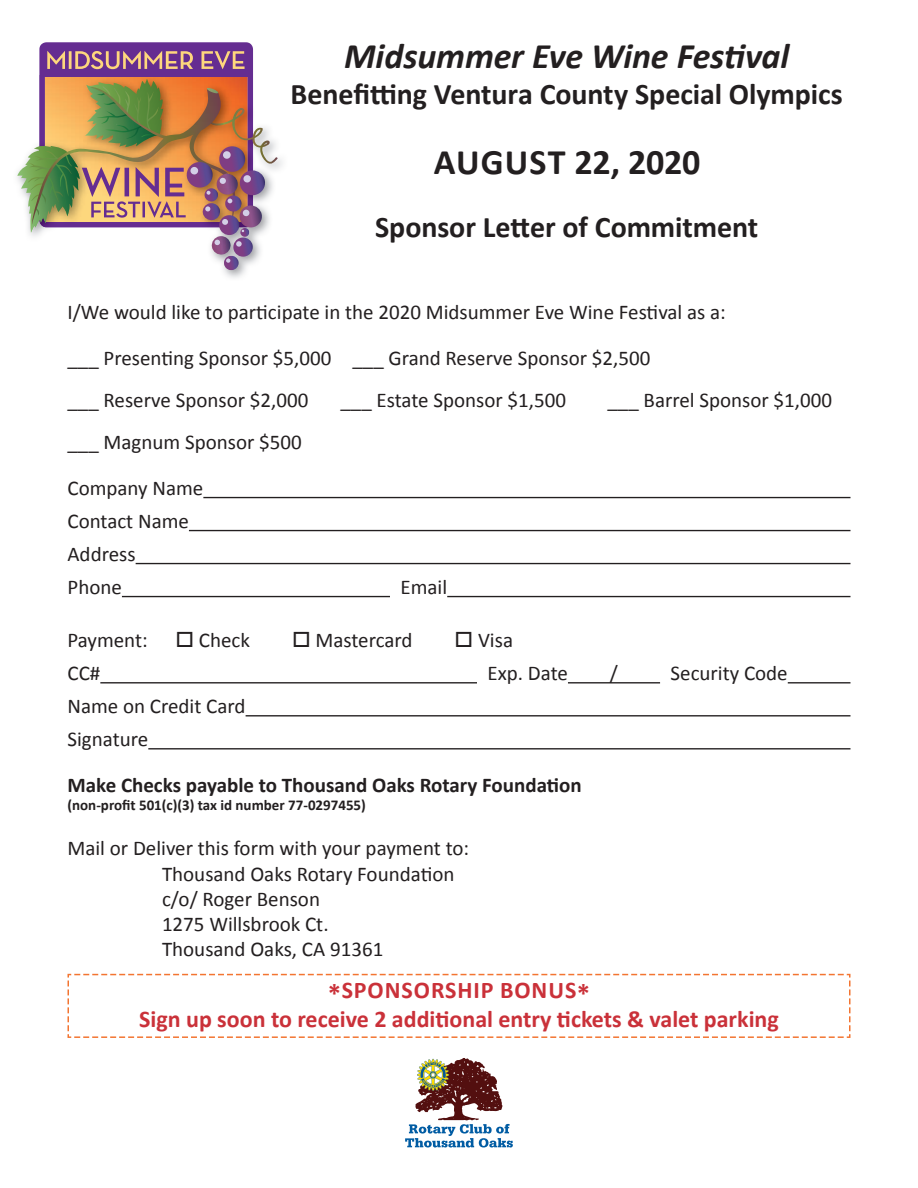
<style>
.page{position:relative;width:918px;height:1188px;background:#fff}
.page>*{position:absolute;margin:0;border:0;box-sizing:border-box;transform-origin:0 0}
.t1{font:italic 700 36px "Calibri";letter-spacing:-.005em;color:#231f20}
.t2{font:700 36px "Calibri";letter-spacing:.01em;color:#231f20}
.t3{font:700 30px "Calibri";letter-spacing:-.005em;color:#231f20}
.t4{font:700 24px "Calibri";color:#ca3139}
.t5{font:700 24px "Calibri";letter-spacing:.04em;color:#ca3139}
.t6{font:21px "Calibri";color:#231f20}
.t7{font:700 21px "Calibri";color:#231f20}
.t8{font:700 15px "Calibri";color:#231f20}
.s1{font-size:27px}
</style>
<div class="page">
<img style="left:29px;top:158px;width:254px;height:120px">
<img style="left:17px;top:153px;width:14px;height:80px">
<img style="left:253px;top:108px;width:25px;height:57px">
<img style="left:253px;top:205px;width:10px;height:23px">
<img style="left:233px;top:238px;width:21px;height:19px">
<img style="left:211px;top:247px;width:20px;height:8px">
<img style="left:224px;top:256px;width:15px;height:14px">
<svg style="left:226px;top:258px;width:5px;height:5px"></svg>
<img style="left:253px;top:170px;width:13px;height:26px">
<img style="left:28px;top:177px;width:3px;height:6px">
<img style="left:29px;top:163px;width:2px;height:8px">
<img style="left:31px;top:42px;width:222px;height:205px">
<hr style="left:203px;top:497px;width:647px;height:1px;background:#231f20">
<hr style="left:189px;top:530px;width:661px;height:1px;background:#231f20">
<hr style="left:136px;top:563px;width:714px;height:1px;background:#231f20">
<hr style="left:122px;top:596px;width:268px;height:1px;background:#231f20">
<hr style="left:447px;top:596px;width:404px;height:1px;background:#231f20">
<hr style="left:100px;top:682px;width:377px;height:1px;background:#231f20">
<hr style="left:568px;top:682px;width:92px;height:1px;background:#231f20">
<hr style="left:788px;top:682px;width:62px;height:1px;background:#231f20">
<hr style="left:246px;top:715px;width:604px;height:1px;background:#231f20">
<hr style="left:148px;top:748px;width:703px;height:1px;background:#231f20">
<svg style="left:67px;top:973px;width:784px;height:65px"></svg>
<svg style="left:405px;top:1058px;width:108px;height:90px"></svg>
<p class="t1" style="left:344px;top:33px;width:447px">Midsummer Eve Wine Festival</p>
<p class="t3" style="left:291px;top:75px;width:554px">Benefitting Ventura County Special Olympics</p>
<p class="t2" style="left:434px;top:139px;width:268px">AUGUST 22, 2020</p>
<p class="t3" style="left:375px;top:208px;width:385px">Sponsor Letter of Commitment</p>
<p class="t6" style="left:68px;top:299px;width:660px">I/We would like to participate in the 2020 Midsummer Eve Wine Festival as a:</p>
<p class="t6" style="left:68px;top:345px;width:584px">___ Presenting Sponsor $5,000 ___ Grand Reserve Sponsor $2,500</p>
<p class="t6" style="left:68px;top:387px;width:242px">___ Reserve Sponsor $2,000</p>
<p class="t6" style="left:340px;top:387px;width:227px">___ Estate Sponsor $1,500</p>
<p class="t6" style="left:608px;top:387px;width:226px">___ Barrel Sponsor $1,000</p>
<p class="t6" style="left:68px;top:429px;width:236px">___ Magnum Sponsor $500</p>
<p class="t6" style="left:68px;top:475px;width:137px">Company Name</p>
<p class="t6" style="left:68px;top:508px;width:123px">Contact Name</p>
<p class="t6" style="left:68px;top:541px;width:70px">Address</p>
<p class="t6" style="left:68px;top:574px;width:56px">Phone</p>
<p class="t6" style="left:400px;top:574px;width:48px">Email</p>
<p class="t6" style="left:68px;top:627px;width:82px">Payment:</p>
<p class="t6" style="left:176px;top:627px;width:76px">□ Check</p>
<p class="t6" style="left:292px;top:627px;width:122px">□ Mastercard</p>
<p class="t6" style="left:455px;top:627px;width:60px">□ Visa</p>
<p class="t6" style="left:68px;top:660px;width:34px">CC#</p>
<p class="t6" style="left:488px;top:660px;width:82px">Exp. Date</p>
<p class="t6" style="left:610px;top:660px;width:10px">/</p>
<p class="t6" style="left:671px;top:660px;width:119px">Security Code</p>
<p class="t6" style="left:68px;top:693px;width:180px">Name on Credit Card</p>
<p class="t6" style="left:68px;top:726px;width:82px">Signature</p>
<p class="t7" style="left:68px;top:772px;width:516px">Make Checks payable to Thousand Oaks Rotary Foundation</p>
<p class="t8" style="left:68px;top:796px;width:300px">(non-profit 501(c)(3) tax id number 77-0297455)</p>
<p class="t6" style="left:68px;top:835px;width:403px">Mail or Deliver this form with your payment to:</p>
<p class="t6" style="left:162px;top:861px;width:294px">Thousand Oaks Rotary Foundation</p>
<p class="t6" style="left:162px;top:886px;width:160px">c/o/ Roger Benson</p>
<p class="t6" style="left:162px;top:911px;width:168px">1275 Willsbrook Ct.</p>
<p class="t6" style="left:162px;top:936px;width:223px">Thousand Oaks, CA 91361</p>
<p class="t5" style="left:328px;top:975px;width:264px"><span class="s1">*</span>SPONSORSHIP BONUS<span class="s1">*</span></p>
<p class="t4" style="left:139px;top:1004px;width:641px">Sign up soon to receive 2 additional entry tickets &amp; valet parking</p>
</div>
